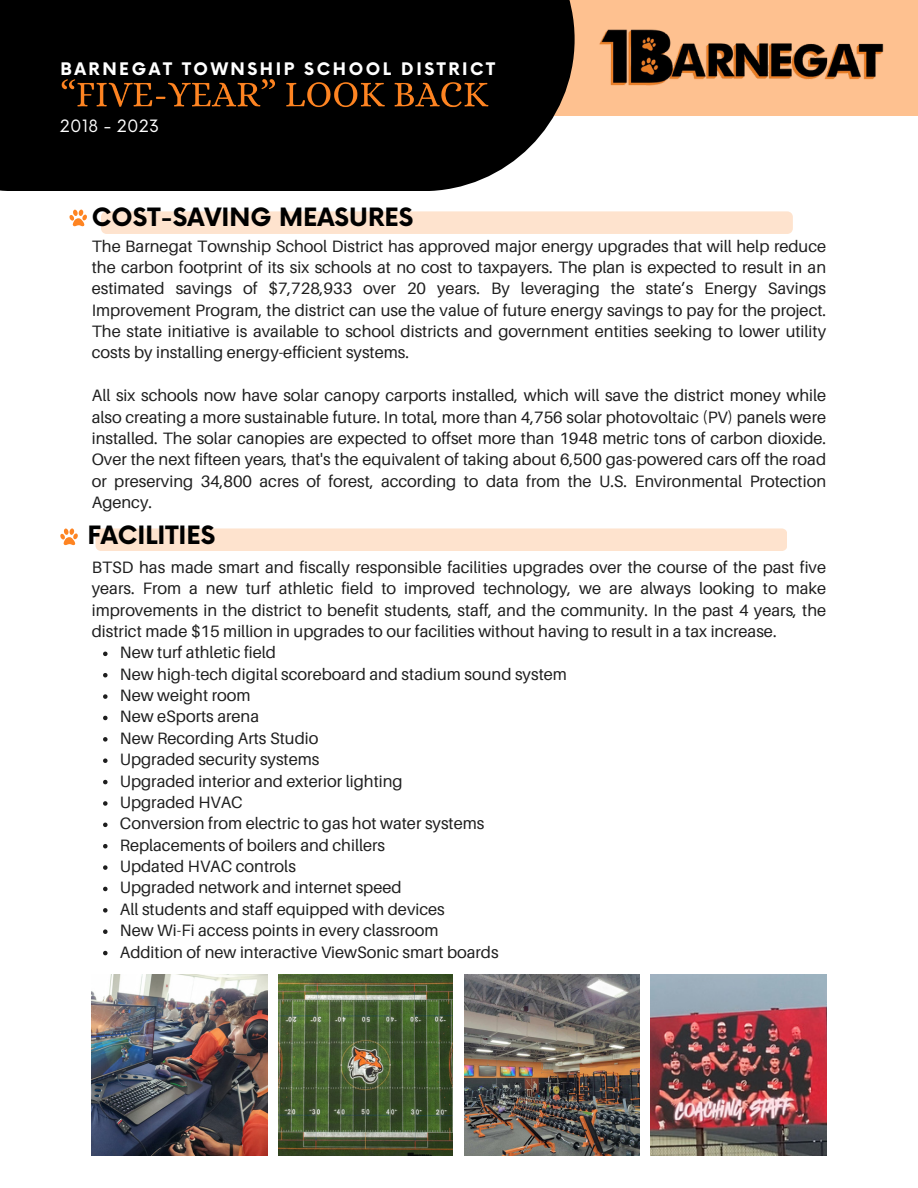
<style>
.page{position:relative;width:918px;height:1188px;background:#fff}
.page>*{position:absolute;margin:0;border:0;box-sizing:border-box;transform-origin:0 0}
.t1{font:700 24.6px "Now";color:#000}
.t2{font:700 16.95px "Now";letter-spacing:.15em;color:#fff}
.t3{font:16.5px/21.3px "Aileron";color:#1e1e1e;text-align:justify}
.t4{font:16.5px "Now";letter-spacing:.015em;color:#fff}
</style>
<div class="page">
<img style="left:92px;top:975px;width:175px;height:181px">
<img style="left:279px;top:975px;width:174px;height:181px">
<img style="left:464px;top:975px;width:176px;height:181px">
<img style="left:651px;top:975px;width:175px;height:181px">
<div style="left:0;top:0;width:918px;height:116px;background:#fec190"></div>
<div style="left:0;top:0;width:575px;height:191px;background:#000"></div>
<img style="left:599px;top:29px;width:285px;height:57px">
<div style="left:101px;top:211px;width:692px;height:23px;background:#fee3ce"></div>
<svg style="left:69px;top:210px;width:18px;height:16px"></svg>
<div style="left:95px;top:528px;width:692px;height:23px;background:#fee3ce"></div>
<svg style="left:60px;top:528px;width:18px;height:17px"></svg>
<svg style="left:103px;top:652px;width:5px;height:4px"></svg>
<svg style="left:103px;top:673px;width:5px;height:4px"></svg>
<svg style="left:103px;top:694px;width:5px;height:5px"></svg>
<svg style="left:103px;top:716px;width:5px;height:4px"></svg>
<svg style="left:103px;top:737px;width:5px;height:5px"></svg>
<svg style="left:103px;top:758px;width:5px;height:5px"></svg>
<svg style="left:103px;top:780px;width:5px;height:4px"></svg>
<svg style="left:103px;top:801px;width:5px;height:5px"></svg>
<svg style="left:103px;top:823px;width:5px;height:4px"></svg>
<svg style="left:103px;top:844px;width:5px;height:4px"></svg>
<svg style="left:103px;top:865px;width:5px;height:5px"></svg>
<svg style="left:103px;top:887px;width:5px;height:4px"></svg>
<svg style="left:103px;top:908px;width:5px;height:5px"></svg>
<svg style="left:103px;top:929px;width:5px;height:5px"></svg>
<svg style="left:103px;top:951px;width:5px;height:4px"></svg>
<img style="left:61px;top:79px;width:428px;height:29px">
<p class="t2" style="left:60px;top:60px;width:436px">BARNEGAT TOWNSHIP SCHOOL DISTRICT</p>
<p class="t4" style="left:60px;top:117px;width:101px">2018 - 2023</p>
<p class="t1" style="left:92px;top:204px;width:323px">COST-SAVING MEASURES</p>
<p class="t3" style="left:92px;top:235px;width:736px">The Barnegat Township School District has approved major energy upgrades that will help reduce the carbon footprint of its six schools at no cost to taxpayers. The plan is expected to result in an estimated savings of $7,728,933 over 20 years. By leveraging the state’s Energy Savings Improvement Program, the district can use the value of future energy savings to pay for the project.<br>The state initiative is available to school districts and government entities seeking to lower utility costs by installing energy-efficient systems.</p>
<p class="t3" style="left:92px;top:384px;width:736px">All six schools now have solar canopy carports installed, which will save the district money while also creating a more sustainable future. In total, more than 4,756 solar photovoltaic (PV) panels were installed. The solar canopies are expected to offset more than 1948 metric tons of carbon dioxide.<br>Over the next fifteen years, that's the equivalent of taking about 6,500 gas-powered cars off the road or preserving 34,800 acres of forest, according to data from the U.S. Environmental Protection Agency.</p>
<p class="t1" style="left:87px;top:522px;width:130px">FACILITIES</p>
<p class="t3" style="left:92px;top:556px;width:736px">BTSD has made smart and fiscally responsible facilities upgrades over the course of the past five years. From a new turf athletic field to improved technology, we are always looking to make improvements in the district to benefit students, staff, and the community. In the past 4 years, the district made $15 million in upgrades to our facilities without having to result in a tax increase.</p>
<p class="t3" style="left:120px;top:642px;width:158px">New turf athletic field</p>
<p class="t3" style="left:120px;top:663px;width:449px">New high-tech digital scoreboard and stadium sound system</p>
<p class="t3" style="left:120px;top:684px;width:132px">New weight room</p>
<p class="t3" style="left:120px;top:706px;width:141px">New eSports arena</p>
<p class="t3" style="left:120px;top:727px;width:200px">New Recording Arts Studio</p>
<p class="t3" style="left:120px;top:748px;width:201px">Upgraded security systems</p>
<p class="t3" style="left:120px;top:770px;width:284px">Upgraded interior and exterior lighting</p>
<p class="t3" style="left:120px;top:791px;width:124px">Upgraded HVAC</p>
<p class="t3" style="left:120px;top:813px;width:366px">Conversion from electric to gas hot water systems</p>
<p class="t3" style="left:120px;top:834px;width:267px">Replacements of boilers and chillers</p>
<p class="t3" style="left:120px;top:855px;width:178px">Updated HVAC controls</p>
<p class="t3" style="left:120px;top:877px;width:283px">Upgraded network and internet speed</p>
<p class="t3" style="left:120px;top:898px;width:326px">All students and staff equipped with devices</p>
<p class="t3" style="left:120px;top:919px;width:320px">New Wi-Fi access points in every classroom</p>
<p class="t3" style="left:120px;top:941px;width:380px">Addition of new interactive ViewSonic smart boards</p>
</div>
